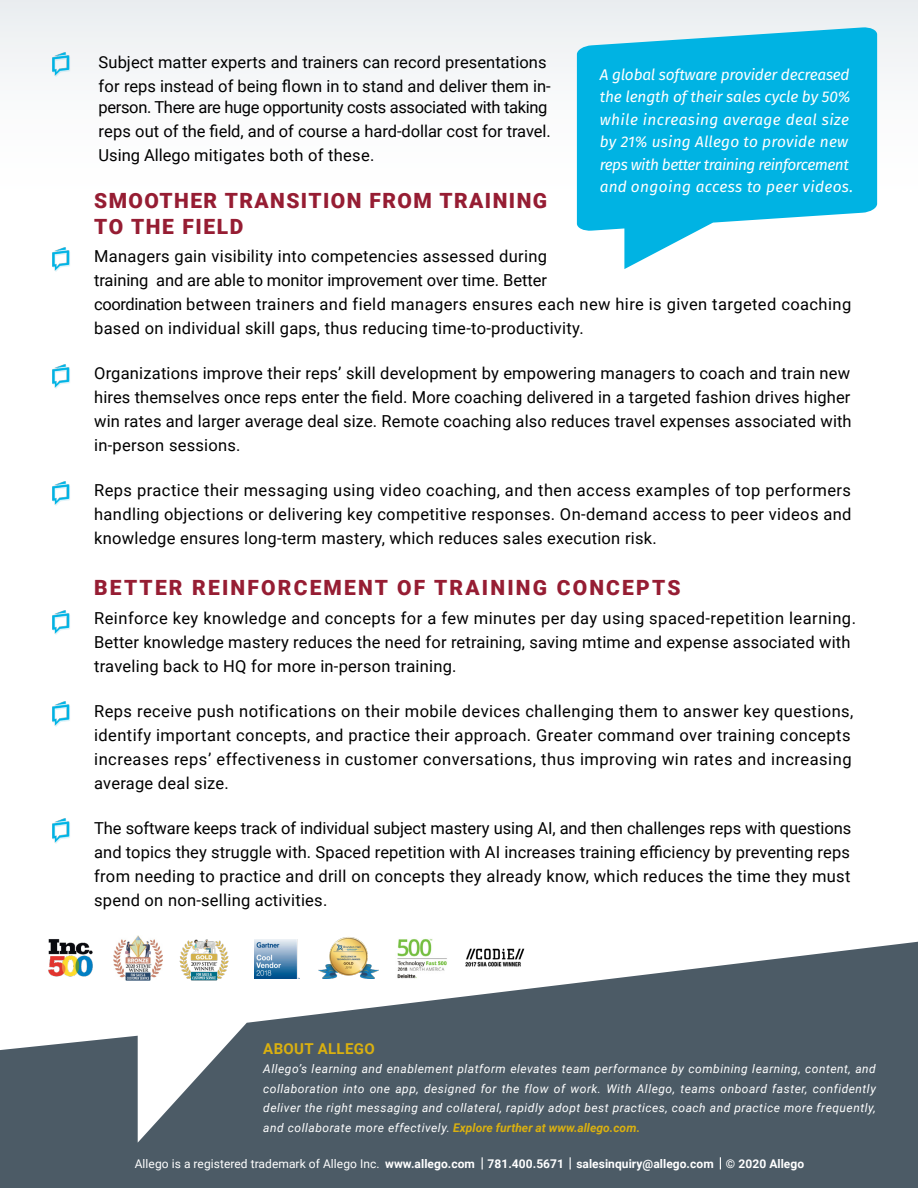
<style>
.page{position:relative;width:918px;height:1188px;background:#fff}
.page>*{position:absolute;margin:0;border:0;box-sizing:border-box;transform-origin:0 0}
.t1{font:900 21px/25.5px "Roboto";letter-spacing:.075em;color:#961d33}
.t2{font:900 21px "Roboto";letter-spacing:.105em;color:#961d33}
.t3{font:16.5px/24px "Roboto";letter-spacing:.015em;color:#000}
.t4{font:16.5px/24px "Roboto";letter-spacing:-.005em;color:#000}
.t5{font:italic 15.45px/22.5px "Fira Sans";letter-spacing:-.01em;color:#fff}
.t6{font:700 15px "Roboto";letter-spacing:.02em;color:#dab010}
.t7{font:italic 12px/19.5px "Roboto";letter-spacing:.045em;color:#fff;text-align:justify}
.t8{font:700 12px "Roboto";letter-spacing:.005em;color:#fff}
.s1{font-weight:700;color:#dab010}
.s2{font-weight:400}
</style>
<div class="page">
<svg style="left:0;top:942px;width:918px;height:246px;fill:#4c5b66"></svg>
<svg style="left:577px;top:27px;width:300px;height:242px;fill:#00b3e3"></svg>
<svg style="left:482px;top:1157px;width:1px;height:13px"></svg>
<svg style="left:570px;top:1157px;width:1px;height:13px"></svg>
<svg style="left:720px;top:1157px;width:1px;height:12px"></svg>
<img style="left:52px;top:610px;width:18px;height:25px">
<img style="left:52px;top:702px;width:18px;height:24px">
<img style="left:52px;top:819px;width:18px;height:24px">
<img style="left:52px;top:247px;width:18px;height:25px">
<img style="left:48px;top:52px;width:25px;height:25px">
<img style="left:52px;top:364px;width:18px;height:25px">
<img style="left:52px;top:481px;width:18px;height:25px">
<img style="left:47px;top:939px;width:47px;height:39px">
<img style="left:395px;top:938px;width:55px;height:42px">
<img style="left:254px;top:940px;width:46px;height:38px">
<img style="left:180px;top:939px;width:49px;height:42px">
<img style="left:113px;top:935px;width:49px;height:45px">
<img style="left:319px;top:937px;width:60px;height:42px">
<img style="left:464px;top:945px;width:63px;height:23px">
<p class="t3" style="left:99px;top:49px;width:454px">Subject matter experts and trainers can record presentations for reps instead of being flown in to stand and deliver them in-</p>
<p class="t4" style="left:99px;top:94px;width:454px">person. There are huge opportunity costs associated with taking reps out of the field, and of course a hard-dollar cost for travel.<br>Using Allego mitigates both of these.</p>
<p class="t1" style="left:94px;top:187px;width:455px">SMOOTHER TRANSITION FROM TRAINING<br>TO THE FIELD</p>
<p class="t3" style="left:94px;top:244px;width:759px">Managers gain visibility into competencies assessed during<br>training and are able to monitor improvement over time. Better<br>coordination between trainers and field managers ensures each new hire is given targeted coaching based on individual skill gaps, thus reducing time-to-productivity.</p>
<p class="t3" style="left:94px;top:361px;width:759px;text-align:justify">Organizations improve their reps’ skill development by empowering managers to coach and train new hires themselves once reps enter the field. More coaching delivered in a targeted fashion drives higher win rates and larger average deal size. Remote coaching also reduces travel expenses associated with in-person sessions.</p>
<p class="t3" style="left:94px;top:478px;width:759px;text-align:justify">Reps practice their messaging using video coaching, and then access examples of top performers handling objections or delivering key competitive responses. On-demand access to peer videos and knowledge ensures long-term mastery, which reduces sales execution risk.</p>
<p class="t2" style="left:94px;top:573px;width:588px">BETTER REINFORCEMENT OF TRAINING CONCEPTS</p>
<p class="t3" style="left:94px;top:605px;width:763px">Reinforce key knowledge and concepts for a few minutes per day using spaced-repetition learning.<br>Better knowledge mastery reduces the need for retraining, saving mtime and expense associated with traveling back to HQ for more in-person training.</p>
<p class="t3" style="left:94px;top:698px;width:761px">Reps receive push notifications on their mobile devices challenging them to answer key questions, identify important concepts, and practice their approach. Greater command over training concepts increases reps’ effectiveness in customer conversations, thus improving win rates and increasing average deal size.</p>
<p class="t3" style="left:94px;top:815px;width:759px;text-align:justify">The software keeps track of individual subject mastery using AI, and then challenges reps with questions and topics they struggle with. Spaced repetition with AI increases training efficiency by preventing reps from needing to practice and drill on concepts they already know, which reduces the time they must spend on non-selling activities.</p>
<p class="t5" style="left:600px;top:63px;width:255px">A global software provider decreased the length of their sales cycle by 50% while increasing average deal size by 21% using Allego to provide new reps with better training reinforcement and ongoing access to peer videos.</p>
<p class="t6" style="left:263px;top:1038px;width:113px">ABOUT ALLEGO</p>
<p class="t7" style="left:263px;top:1059px;width:614px">Allego’s learning and enablement platform elevates team performance by combining learning, content, and collaboration into one app, designed for the flow of work. With Allego, teams onboard faster, confidently deliver the right messaging and collateral, rapidly adopt best practices, coach and practice more frequently, and collaborate more effectively. <span class="s1">Explore further at www.allego.com.</span></p>
<p class="t8" style="left:135px;top:1155px;width:671px"><span class="s2">Allego is a registered trademark of Allego Inc.</span> www.allego.com 781.400.5671 salesinquiry@allego.com © 2020 Allego</p>
</div>
